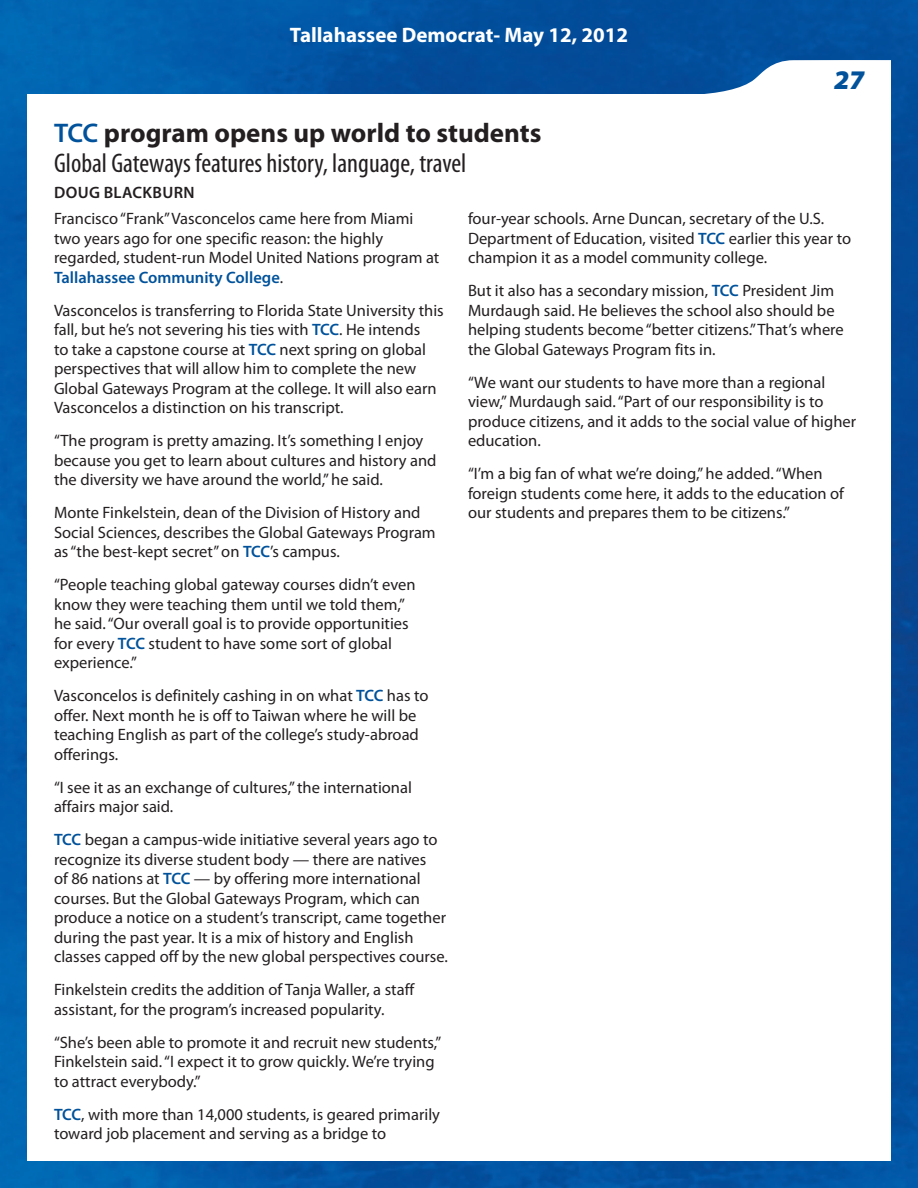
<style>
.page{position:relative;width:918px;height:1188px;background:#fff}
.page>*{position:absolute;margin:0;border:0;box-sizing:border-box;transform-origin:0 0}
.H1_Titles{font:condensed 27px/30px "Myriad Pro";color:#231f20}
.t1{font:900 27px "Myriad Pro";color:#01529b}
.Page_ID{font:700 21px "Myriad Pro";color:#fff}
.Main_Content{font:16.5px/19.5px "Myriad Pro";color:#231f20}
.t2{font:600 16.5px "Myriad Pro";letter-spacing:.02em;color:#231f20}
.s1{font-weight:600;font-stretch:normal;color:#01529b}
.s2{font-weight:700;font-stretch:normal}
.s3{font-weight:600;color:#01529b}
</style>
<div class="page">
<img style="left:0;top:0;width:918px;height:1188px">
<div style="left:27px;top:94px;width:864px;height:1067px;background:#fff"></div>
<svg style="left:626px;top:60px;width:265px;height:34px"></svg>
<p class="Page_ID" style="left:290px;top:22px;width:340px">Tallahassee Democrat- May 12, 2012</p>
<h1 class="t1" style="left:833px;top:65px;width:36px">27</h1>
<p class="H1_Titles" style="left:54px;top:118px;width:489px"><span class="s1">TCC</span> <span class="s2">program opens up world to students<br></span>Global Gateways features history, language, travel</p>
<p class="t2" style="left:54px;top:182px;width:142px">DOUG BLACKBURN</p>
<p class="Main_Content" style="left:54px;top:209px;width:387px">Francisco“Frank”Vasconcelos came here from Miami two years ago for one specific reason: the highly regarded, student-run Model United Nations program at <span class="s3">Tallahassee Community College</span>.</p>
<p class="Main_Content" style="left:54px;top:300px;width:391px">Vasconcelos is transferring to Florida State University this fall, but he’s not severing his ties with <span class="s3">TCC</span>. He intends<br>to take a capstone course at <span class="s3">TCC</span> next spring on global perspectives that will allow him to complete the new Global Gateways Program at the college. It will also earn Vasconcelos a distinction on his transcript.</p>
<p class="Main_Content" style="left:54px;top:431px;width:384px">“The program is pretty amazing. It’s something I enjoy because you get to learn about cultures and history and the diversity we have around the world,”he said.</p>
<p class="Main_Content" style="left:54px;top:503px;width:383px">Monte Finkelstein, dean of the Division of History and<br>Social Sciences, describes the Global Gateways Program as“the best-kept secret”on <span class="s3">TCC</span>’s campus.</p>
<p class="Main_Content" style="left:54px;top:575px;width:363px">“People teaching global gateway courses didn’t even know they were teaching them until we told them,” he said.“Our overall goal is to provide opportunities for every <span class="s3">TCC</span> student to have some sort of global experience.”</p>
<p class="Main_Content" style="left:54px;top:686px;width:376px">Vasconcelos is definitely cashing in on what <span class="s3">TCC</span> has to offer. Next month he is off to Taiwan where he will be teaching English as part of the college’s study-abroad offerings.</p>
<p class="Main_Content" style="left:54px;top:777px;width:360px">“I see it as an exchange of cultures,”the international affairs major said.</p>
<p class="Main_Content" style="left:54px;top:830px;width:395px"><span class="s3">TCC</span> began a campus-wide initiative several years ago to recognize its diverse student body — there are natives<br>of 86 nations at <span class="s3">TCC</span> — by offering more international courses. But the Global Gateways Program, which can produce a notice on a student’s transcript, came together during the past year. It is a mix of history and English classes capped off by the new global perspectives course.</p>
<p class="Main_Content" style="left:54px;top:980px;width:362px">Finkelstein credits the addition of Tanja Waller, a staff assistant, for the program’s increased popularity.</p>
<p class="Main_Content" style="left:54px;top:1032px;width:389px">“She’s been able to promote it and recruit new students,”<br>Finkelstein said.“I expect it to grow quickly. We’re trying to attract everybody.”</p>
<p class="Main_Content" style="left:54px;top:1104px;width:388px"><span class="s3">TCC</span>, with more than 14,000 students, is geared primarily toward job placement and serving as a bridge to</p>
<p class="Main_Content" style="left:468px;top:209px;width:385px">four-year schools. Arne Duncan, secretary of the U.S.<br>Department of Education, visited <span class="s3">TCC</span> earlier this year to champion it as a model community college.</p>
<p class="Main_Content" style="left:468px;top:281px;width:377px">But it also has a secondary mission, <span class="s3">TCC</span> President Jim Murdaugh said. He believes the school also should be helping students become “better citizens.”That’s where the Global Gateways Program fits in.</p>
<p class="Main_Content" style="left:468px;top:372px;width:390px">“We want our students to have more than a regional view,”Murdaugh said.“Part of our responsibility is to produce citizens, and it adds to the social value of higher education.</p>
<p class="Main_Content" style="left:468px;top:464px;width:378px">“I’m a big fan of what we’re doing,”he added.“When foreign students come here, it adds to the education of our students and prepares them to be citizens.”</p>
</div>
